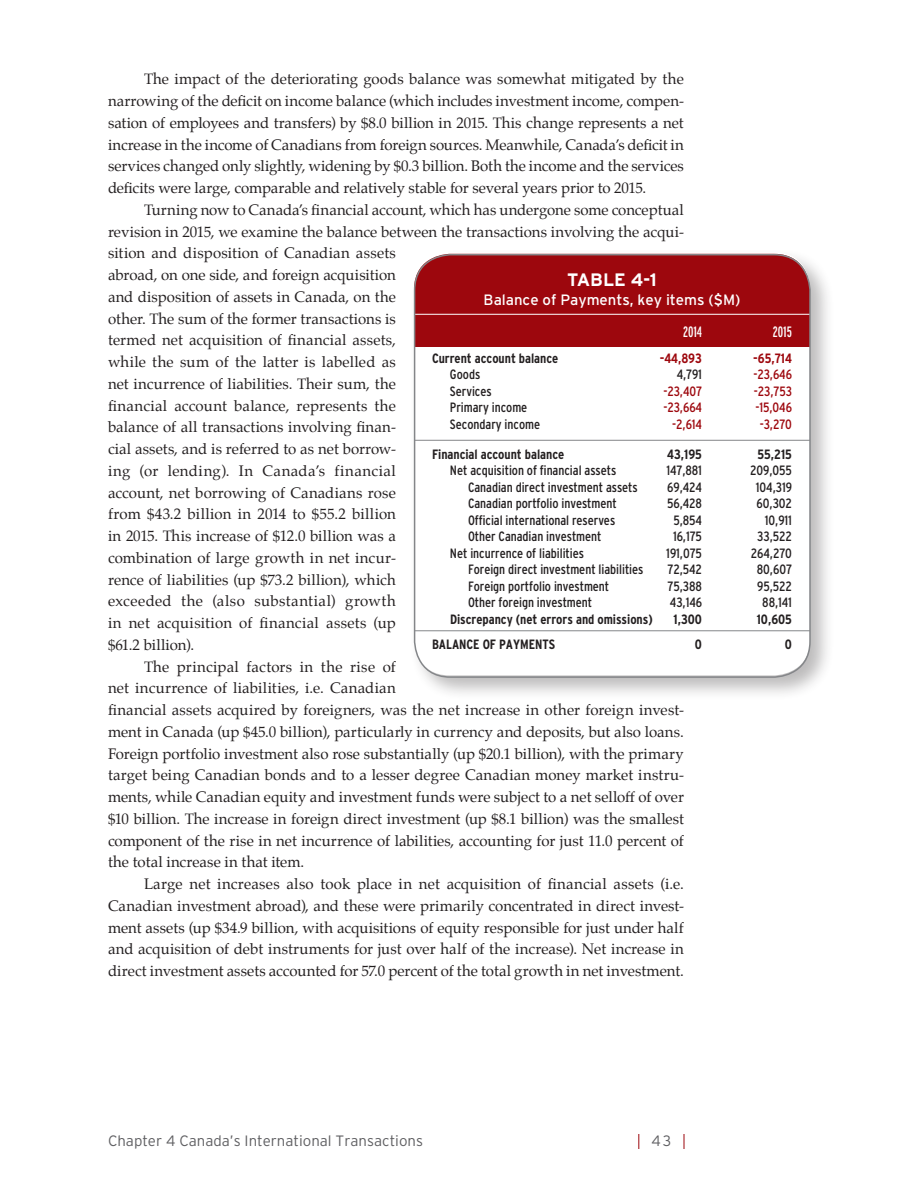
<style>
.page{position:relative;width:918px;height:1188px;background:#fff}
.page>*{position:absolute;margin:0;border:0;box-sizing:border-box;transform-origin:0 0}
.E-Body_text{font:700 18px "Interstate";letter-spacing:-.005em;color:#fff}
.E-Body_text-2{font:15px/21.8px "Palatino";letter-spacing:.005em;color:#231f20;text-align:justify}
.E-Body_text-3{font:300 15px "Interstate";color:#5f5f62}
.E-Body_text-4{font:15px "Interstate";letter-spacing:-.005em;color:#fff}
.E-Body_text-5{font:extra-condensed 15px "Interstate";letter-spacing:-.005em;color:#fff}
.E-Body_text-6{font:condensed 13.5px "Interstate";letter-spacing:-.005em;color:#231f20}
.E-Body_text-7{font:700 condensed 13.5px "Interstate";letter-spacing:-.005em;color:#231f20}
.E-Body_text-8{font:condensed 13.5px "Interstate";letter-spacing:-.005em;color:#9d070d}
.E-Body_text-9{font:700 condensed 13.5px "Interstate";letter-spacing:-.005em;color:#9d070d}
</style>
<div class="page">
<svg style="left:684px;top:1134px;width:1px;height:15px"></svg>
<svg style="left:638px;top:1134px;width:1px;height:15px"></svg>
<div style="left:410px;top:248px;width:425px;height:453px;background:#231f20;opacity:.3"></div>
<div style="left:414px;top:252px;width:396px;height:423px;background:#fff;border-radius:36px"></div>
<div style="left:414px;top:254px;width:396px;height:87px;background:#9d070d;border-radius:36px"></div>
<div style="left:414px;top:298px;width:396px;height:49px;background:#9d070d"></div>
<hr style="left:414px;top:314px;width:396px;height:1px;background:#fff">
<hr style="left:414px;top:440px;width:396px;height:1px;background:#848689">
<hr style="left:414px;top:630px;width:396px;height:1px;background:#848689">
<div style="left:414px;top:254px;width:397px;height:424px;border:2px solid #848689;border-radius:36px"></div>
<p class="E-Body_text-2" style="left:108px;top:68px;width:577px;text-indent:36px">The impact of the deteriorating goods balance was somewhat mitigated by the narrowing of the deficit on income balance (which includes investment income, compen&shy;sation of employees and transfers) by $8.0 billion in 2015. This change represents a net increase in the income of Canadians from foreign sources. Meanwhile, Canada’s deficit in services changed only slightly, widening by $0.3 billion. Both the income and the services deficits were large, comparable and relatively stable for several years prior to 2015.</p>
<p class="E-Body_text-2" style="left:108px;top:199px;width:577px;text-align:left;text-indent:36px">Turning now to Canada’s financial account, which has undergone some conceptual revision in 2015, we examine the balance between the transactions involving the acqui&shy;sition and disposition of Canadian assets<br>abroad, on one side, and foreign acquisition<br>and disposition of assets in Canada, on the<br>other. The sum of the former transactions is<br>termed net acquisition of financial assets,<br>while the sum of the latter is labelled as<br>net incurrence of liabilities. Their sum, the<br>financial account balance, represents the<br>balance of all transactions involving finan-<br>cial assets, and is referred to as net borrow-<br>ing (or lending). In Canada’s financial<br>account, net borrowing of Canadians rose<br>from $43.2 billion in 2014 to $55.2 billion<br>in 2015. This increase of $12.0 billion was a<br>combination of large growth in net incur-<br>rence of liabilities (up $73.2 billion), which<br>exceeded the (also substantial) growth<br>in net acquisition of financial assets (up<br>$61.2 billion).</p>
<p class="E-Body_text-2" style="left:108px;top:656px;width:578px;text-align:left;text-indent:36px">The principal factors in the rise of<br>net incurrence of liabilities, i.e. Canadian<br>financial assets acquired by foreigners, was the net increase in other foreign invest&shy;ment in Canada (up $45.0 billion), particularly in currency and deposits, but also loans.<br>Foreign portfolio investment also rose substantially (up $20.1 billion), with the primary target being Canadian bonds and to a lesser degree Canadian money market instru&shy;ments, while Canadian equity and investment funds were subject to a net selloff of over $10 billion. The increase in foreign direct investment (up $8.1 billion) was the smallest component of the rise in net incurrence of labilities, accounting for just 11.0 percent of the total increase in that item.</p>
<p class="E-Body_text-2" style="left:108px;top:873px;width:577px;text-indent:36px">Large net increases also took place in net acquisition of financial assets (i.e.<br>Canadian investment abroad), and these were primarily concentrated in direct invest&shy;ment assets (up $34.9 billion, with acquisitions of equity responsible for just under half and acquisition of debt instruments for just over half of the increase). Net increase in direct investment assets accounted for 57.0 percent of the total growth in net investment.</p>
<p class="E-Body_text" style="left:567px;top:270px;width:91px">TABLE 4-1</p>
<p class="E-Body_text-4" style="left:484px;top:291px;width:258px">Balance of Payments, key items ($M)</p>
<p class="E-Body_text-5" style="left:683px;top:324px;width:20px">2014</p>
<p class="E-Body_text-5" style="left:773px;top:324px;width:21px">2015</p>
<p class="E-Body_text-7" style="left:432px;top:350px;width:128px">Current account balance</p>
<p class="E-Body_text-9" style="left:660px;top:350px;width:44px">-44,893</p>
<p class="E-Body_text-9" style="left:753px;top:350px;width:40px">-65,714</p>
<p class="E-Body_text-6" style="left:450px;top:367px;width:32px">Goods</p>
<p class="E-Body_text-6" style="left:677px;top:367px;width:27px">4,791</p>
<p class="E-Body_text-8" style="left:753px;top:367px;width:40px">-23,646</p>
<p class="E-Body_text-6" style="left:450px;top:383px;width:43px">Services</p>
<p class="E-Body_text-8" style="left:663px;top:383px;width:40px">-23,407</p>
<p class="E-Body_text-8" style="left:754px;top:383px;width:40px">-23,753</p>
<p class="E-Body_text-6" style="left:450px;top:400px;width:79px">Primary income</p>
<p class="E-Body_text-8" style="left:663px;top:400px;width:40px">-23,664</p>
<p class="E-Body_text-8" style="left:755px;top:400px;width:38px">-15,046</p>
<p class="E-Body_text-6" style="left:450px;top:416px;width:92px">Secondary income</p>
<p class="E-Body_text-8" style="left:672px;top:416px;width:31px">-2,614</p>
<p class="E-Body_text-8" style="left:760px;top:416px;width:34px">-3,270</p>
<p class="E-Body_text-7" style="left:432px;top:446px;width:134px">Financial account balance</p>
<p class="E-Body_text-7" style="left:667px;top:446px;width:36px">43,195</p>
<p class="E-Body_text-7" style="left:757px;top:446px;width:36px">55,215</p>
<p class="E-Body_text-6" style="left:450px;top:463px;width:168px">Net acquisition of financial assets</p>
<p class="E-Body_text-6" style="left:666px;top:463px;width:37px">147,881</p>
<p class="E-Body_text-6" style="left:750px;top:463px;width:43px">209,055</p>
<p class="E-Body_text-6" style="left:468px;top:479px;width:171px">Canadian direct investment assets</p>
<p class="E-Body_text-6" style="left:667px;top:479px;width:36px">69,424</p>
<p class="E-Body_text-6" style="left:756px;top:479px;width:38px">104,319</p>
<p class="E-Body_text-6" style="left:468px;top:496px;width:150px">Canadian portfolio investment</p>
<p class="E-Body_text-6" style="left:667px;top:496px;width:36px">56,428</p>
<p class="E-Body_text-6" style="left:757px;top:496px;width:37px">60,302</p>
<p class="E-Body_text-6" style="left:468px;top:512px;width:149px">Official international reserves</p>
<p class="E-Body_text-6" style="left:673px;top:512px;width:30px">5,854</p>
<p class="E-Body_text-6" style="left:765px;top:512px;width:29px">10,911</p>
<p class="E-Body_text-6" style="left:468px;top:529px;width:135px">Other Canadian investment</p>
<p class="E-Body_text-6" style="left:673px;top:529px;width:31px">16,175</p>
<p class="E-Body_text-6" style="left:757px;top:529px;width:36px">33,522</p>
<p class="E-Body_text-6" style="left:450px;top:545px;width:136px">Net incurrence of liabilities</p>
<p class="E-Body_text-6" style="left:666px;top:545px;width:37px">191,075</p>
<p class="E-Body_text-6" style="left:751px;top:545px;width:43px">264,270</p>
<p class="E-Body_text-6" style="left:468px;top:562px;width:177px">Foreign direct investment liabilities</p>
<p class="E-Body_text-6" style="left:668px;top:562px;width:36px">72,542</p>
<p class="E-Body_text-6" style="left:757px;top:562px;width:37px">80,607</p>
<p class="E-Body_text-6" style="left:468px;top:578px;width:143px">Foreign portfolio investment</p>
<p class="E-Body_text-6" style="left:668px;top:578px;width:36px">75,388</p>
<p class="E-Body_text-6" style="left:757px;top:578px;width:36px">95,522</p>
<p class="E-Body_text-6" style="left:468px;top:595px;width:126px">Other foreign investment</p>
<p class="E-Body_text-6" style="left:670px;top:595px;width:34px">43,146</p>
<p class="E-Body_text-6" style="left:762px;top:595px;width:31px">88,141</p>
<p class="E-Body_text-7" style="left:450px;top:611px;width:204px">Discrepancy (net errors and omissions)</p>
<p class="E-Body_text-7" style="left:674px;top:611px;width:30px">1,300</p>
<p class="E-Body_text-7" style="left:757px;top:611px;width:37px">10,605</p>
<p class="E-Body_text-7" style="left:432px;top:637px;width:125px">BALANCE OF PAYMENTS</p>
<p class="E-Body_text-7" style="left:695px;top:637px;width:9px">0</p>
<p class="E-Body_text-7" style="left:785px;top:637px;width:9px">0</p>
<p class="E-Body_text-3" style="left:108px;top:1132px;width:317px">Chapter 4 Canada’s International Transactions</p>
<p class="E-Body_text-3" style="left:651px;top:1132px;width:21px">43</p>
</div>
